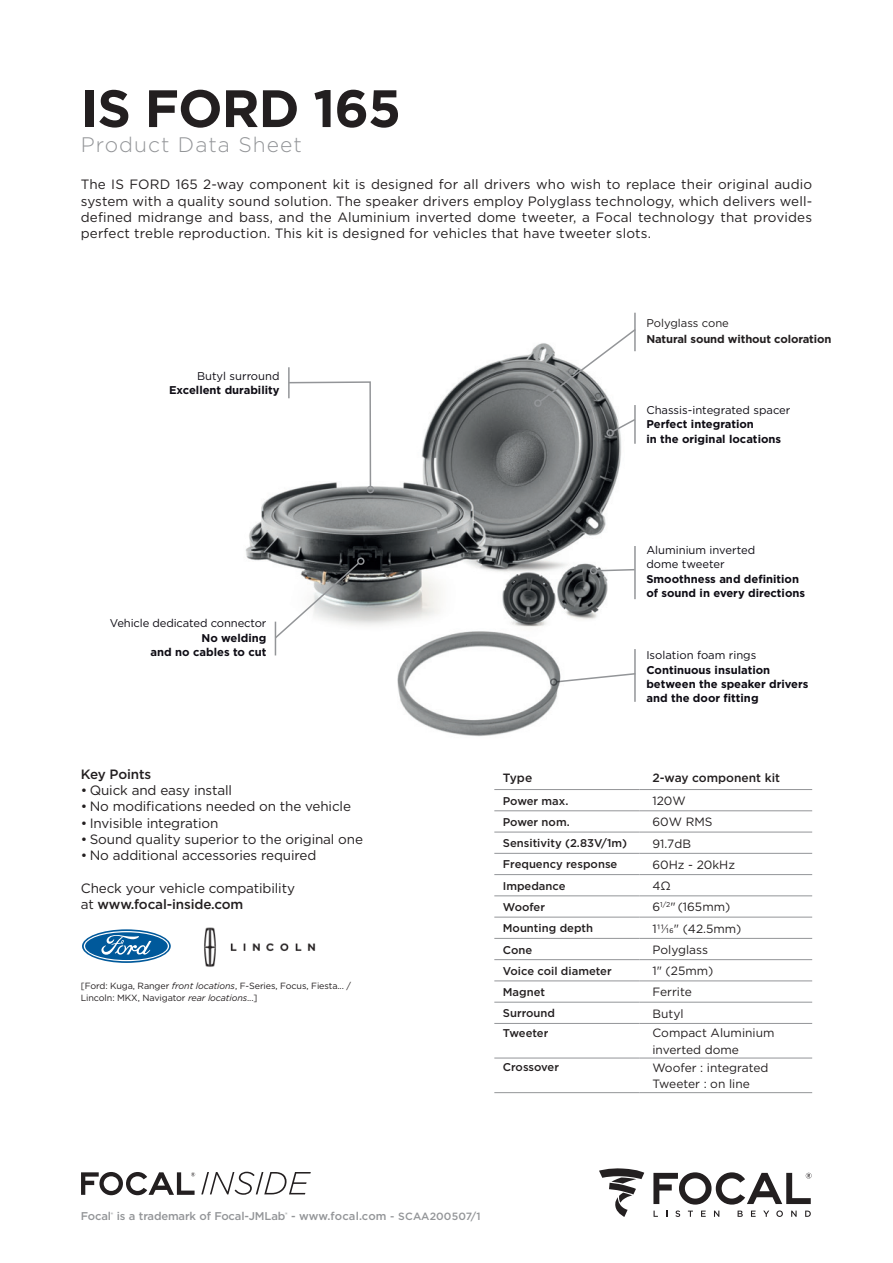
<style>
.page{position:relative;width:893px;height:1263px;background:#fff}
.page>*{position:absolute;margin:0;border:0;box-sizing:border-box;transform-origin:0 0}
.t1{font:700 52.5px "Gotham";letter-spacing:-.02em;color:#231f20}
.t2{font:300 21px "Gotham";letter-spacing:.05em;color:#939598}
.t3{font:13.5px/16.2px "Gotham";letter-spacing:-.01em;color:#231f20;text-align:justify}
.t4{font:500 13.5px "Gotham";letter-spacing:-.01em;color:#231f20}
.t5{font:12px/16.5px "Gotham";color:#231f20}
.t6{font:500 12px "Gotham";color:#231f20}
.t7{font:700 11.25px/14.4px "Gotham";color:#0e0c14}
.t8{font:500 11.25px "Gotham";color:#231f20}
.t9{font:11.25px/14.4px "Gotham";letter-spacing:-.01em;color:#0e0c14;text-align:right}
.Normal_e{font:500 11.25px "Gotham";letter-spacing:-.015em;color:#939598}
.t10{font:700 11.25px/16.5px "Gotham";letter-spacing:-.01em;color:#231f20}
.t11{font:9px/12px "Gotham";letter-spacing:-.01em;color:#231f20}
.s1{font-weight:400}
.s2{font-weight:700}
.s3{font-style:italic}
.s4{font-size:10.5px}
</style>
<div class="page">
<img style="left:204px;top:927px;width:112px;height:40px">
<svg style="left:82px;top:929px;width:89px;height:34px"></svg>
<svg style="left:84px;top:931px;width:85px;height:30px"></svg>
<div style="left:85px;top:932px;width:83px;height:28px;background:#00599b;border-radius:50%"></div>
<svg style="left:101px;top:935px;width:50px;height:20px"></svg>
<img style="left:245px;top:312px;width:391px;height:342px">
<svg style="left:201px;top:1172px;width:110px;height:23px"></svg>
<svg style="left:81px;top:1172px;width:114px;height:23px"></svg>
<svg style="left:654px;top:1210px;width:4px;height:7px"></svg>
<svg style="left:675px;top:1210px;width:5px;height:7px"></svg>
<svg style="left:688px;top:1210px;width:5px;height:7px"></svg>
<svg style="left:701px;top:1210px;width:5px;height:7px"></svg>
<svg style="left:714px;top:1210px;width:5px;height:7px"></svg>
<svg style="left:738px;top:1210px;width:5px;height:7px"></svg>
<svg style="left:751px;top:1210px;width:5px;height:7px"></svg>
<svg style="left:763px;top:1210px;width:6px;height:7px"></svg>
<svg style="left:776px;top:1210px;width:7px;height:7px"></svg>
<svg style="left:791px;top:1210px;width:6px;height:7px"></svg>
<svg style="left:805px;top:1210px;width:6px;height:7px"></svg>
<svg style="left:653px;top:1172px;width:158px;height:32px"></svg>
<svg style="left:599px;top:1168px;width:45px;height:49px"></svg>
<svg style="left:538px;top:327px;width:98px;height:76px"></svg>
<div style="left:534px;top:399px;width:8px;height:8px;border:2px solid #939598;border-radius:50%"></div>
<hr style="left:634px;top:313px;width:2px;height:38px;background:#939598">
<svg style="left:287px;top:381px;width:85px;height:107px"></svg>
<div style="left:367px;top:486px;width:7px;height:7px;border:2px solid #939598;border-radius:50%"></div>
<hr style="left:288px;top:367px;width:2px;height:31px;background:#939598">
<svg style="left:273px;top:561px;width:88px;height:79px"></svg>
<div style="left:357px;top:557px;width:8px;height:8px;border:2px solid #939598;border-radius:50%"></div>
<hr style="left:275px;top:622px;width:1px;height:33px;background:#939598">
<svg style="left:611px;top:417px;width:23px;height:16px"></svg>
<div style="left:606px;top:429px;width:8px;height:8px;border:2px solid #939598;border-radius:50%"></div>
<hr style="left:634px;top:405px;width:2px;height:39px;background:#939598">
<svg style="left:596px;top:568px;width:38px;height:4px"></svg>
<div style="left:590px;top:567px;width:7px;height:8px;border:2px solid #939598;border-radius:50%"></div>
<hr style="left:634px;top:546px;width:2px;height:53px;background:#939598">
<svg style="left:583px;top:673px;width:51px;height:7px"></svg>
<hr style="left:634px;top:649px;width:2px;height:53px;background:#939598">
<img style="left:374px;top:611px;width:209px;height:126px">
<svg style="left:494px;top:811px;width:318px;height:247px"></svg>
<hr style="left:494px;top:789px;width:146px;height:1px;background:#939598">
<hr style="left:640px;top:789px;width:172px;height:1px;background:#939598">
<hr style="left:494px;top:810px;width:146px;height:1px;background:#939598">
<hr style="left:640px;top:810px;width:172px;height:1px;background:#939598">
<hr style="left:494px;top:832px;width:146px;height:1px;background:#939598">
<hr style="left:640px;top:832px;width:172px;height:1px;background:#939598">
<hr style="left:494px;top:853px;width:146px;height:1px;background:#939598">
<hr style="left:640px;top:853px;width:172px;height:1px;background:#939598">
<hr style="left:494px;top:874px;width:146px;height:1px;background:#939598">
<hr style="left:640px;top:874px;width:172px;height:1px;background:#939598">
<hr style="left:494px;top:895px;width:146px;height:1px;background:#939598">
<hr style="left:640px;top:895px;width:172px;height:1px;background:#939598">
<hr style="left:494px;top:917px;width:146px;height:1px;background:#939598">
<hr style="left:640px;top:917px;width:172px;height:1px;background:#939598">
<hr style="left:494px;top:938px;width:146px;height:1px;background:#939598">
<hr style="left:640px;top:938px;width:172px;height:1px;background:#939598">
<hr style="left:494px;top:959px;width:146px;height:1px;background:#939598">
<hr style="left:640px;top:959px;width:172px;height:1px;background:#939598">
<hr style="left:494px;top:981px;width:146px;height:1px;background:#939598">
<hr style="left:640px;top:981px;width:172px;height:1px;background:#939598">
<hr style="left:494px;top:1002px;width:146px;height:1px;background:#939598">
<hr style="left:640px;top:1002px;width:172px;height:1px;background:#939598">
<hr style="left:494px;top:1023px;width:146px;height:1px;background:#939598">
<hr style="left:640px;top:1023px;width:172px;height:1px;background:#939598">
<hr style="left:494px;top:1058px;width:146px;height:1px;background:#939598">
<hr style="left:640px;top:1058px;width:172px;height:1px;background:#939598">
<hr style="left:494px;top:1092px;width:146px;height:1px;background:#939598">
<hr style="left:640px;top:1092px;width:172px;height:1px;background:#939598">
<p class="t1" style="left:81px;top:74px;width:322px">IS FORD 165</p>
<p class="t2" style="left:81px;top:132px;width:222px">Product Data Sheet</p>
<p class="t3" style="left:81px;top:176px;width:733px">The IS FORD 165 2-way component kit is designed for all drivers who wish to replace their original audio system with a quality sound solution. The speaker drivers employ Polyglass technology, which delivers well&shy;defined midrange and bass, and the Aluminium inverted dome tweeter, a Focal technology that provides perfect treble reproduction. This kit is designed for vehicles that have tweeter slots.</p>
<p class="t7" style="left:169px;top:368px;width:112px;text-align:right"><span class="s1">Butyl surround<br></span>Excellent durability</p>
<p class="t9" style="left:110px;top:616px;width:158px">Vehicle dedicated connector<br><span class="s2">No welding<br>and no cables to cut</span></p>
<p class="t4" style="left:81px;top:765px;width:72px">Key Points</p>
<p class="t3" style="left:81px;top:782px;width:153px">• Quick and easy install</p>
<p class="t3" style="left:81px;top:798px;width:272px">• No modifications needed on the vehicle</p>
<p class="t3" style="left:81px;top:814px;width:139px">• Invisible integration</p>
<p class="t3" style="left:81px;top:831px;width:284px">• Sound quality superior to the original one</p>
<p class="t3" style="left:81px;top:847px;width:237px">• No additional accessories required</p>
<p class="t3" style="left:81px;top:880px;width:216px">Check your vehicle compatibility</p>
<p class="t4" style="left:81px;top:896px;width:164px"><span class="s1">at</span> www.focal-inside.com</p>
<p class="t11" style="left:81px;top:980px;width:268px">[Ford: Kuga, Ranger <span class="s3">front locations</span>, F-Series, Focus, Fiesta... /<br>Lincoln: MKX, Navigator <span class="s3">rear locations</span>...]</p>
<p class="t10" style="left:646px;top:314px;width:187px"><span class="s1">Polyglass cone<br></span>Natural sound without coloration</p>
<p class="t7" style="left:646px;top:403px;width:146px"><span class="s1">Chassis-integrated spacer<br></span>Perfect integration<br>in the original locations</p>
<p class="t9" style="left:646px;top:542px;width:110px;text-align:left">Aluminium inverted dome tweeter</p>
<p class="t7" style="left:646px;top:571px;width:160px">Smoothness and definition of sound in every directions</p>
<p class="t7" style="left:646px;top:648px;width:164px"><span class="s1">Isolation foam rings<br></span>Continuous insulation between the speaker drivers and the door fitting</p>
<p class="t6" style="left:503px;top:770px;width:31px">Type</p>
<p class="t6" style="left:652px;top:770px;width:129px">2-way component kit</p>
<p class="t8" style="left:503px;top:793px;width:67px">Power max.</p>
<p class="t5" style="left:652px;top:792px;width:35px">120W</p>
<p class="t8" style="left:503px;top:814px;width:68px">Power nom.</p>
<p class="t5" style="left:652px;top:813px;width:61px">60W RMS</p>
<p class="t8" style="left:503px;top:836px;width:126px">Sensitivity (2.83V/1m)</p>
<p class="t5" style="left:652px;top:835px;width:40px">91.7dB</p>
<p class="t8" style="left:503px;top:857px;width:116px">Frequency response</p>
<p class="t5" style="left:652px;top:856px;width:84px">60Hz - 20kHz</p>
<p class="t8" style="left:503px;top:878px;width:64px">Impedance</p>
<p class="t5" style="left:652px;top:877px;width:20px">4Ω</p>
<p class="t8" style="left:503px;top:900px;width:44px">Woofer</p>
<p class="t5" style="left:652px;top:898px;width:79px">6<sup>1/2</sup>" (165mm)</p>
<p class="t8" style="left:503px;top:921px;width:92px">Mounting depth</p>
<p class="t5" style="left:652px;top:920px;width:90px">111/16" (42.5mm)</p>
<p class="t8" style="left:503px;top:942px;width:31px">Cone</p>
<p class="t5" style="left:652px;top:941px;width:57px">Polyglass</p>
<p class="t8" style="left:503px;top:963px;width:110px">Voice coil diameter</p>
<p class="t5" style="left:652px;top:962px;width:62px">1" (25mm)</p>
<p class="t8" style="left:503px;top:985px;width:44px">Magnet</p>
<p class="t5" style="left:652px;top:983px;width:41px">Ferrite</p>
<p class="t8" style="left:503px;top:1006px;width:54px">Surround</p>
<p class="t5" style="left:652px;top:1005px;width:33px">Butyl</p>
<p class="t8" style="left:503px;top:1025px;width:47px">Tweeter</p>
<p class="t5" style="left:652px;top:1024px;width:124px">Compact Aluminium inverted dome</p>
<p class="t8" style="left:503px;top:1060px;width:58px">Crossover</p>
<p class="t5" style="left:652px;top:1059px;width:117px">Woofer : integrated<br>Tweeter : on line</p>
<p class="Normal_e" style="left:81px;top:1209px;width:401px">Focal<sup>®</sup> is a trademark of Focal-JMLab<sup>®</sup> - www.focal.com <span class="s4">- SCAA200507/1</span></p>
</div>
